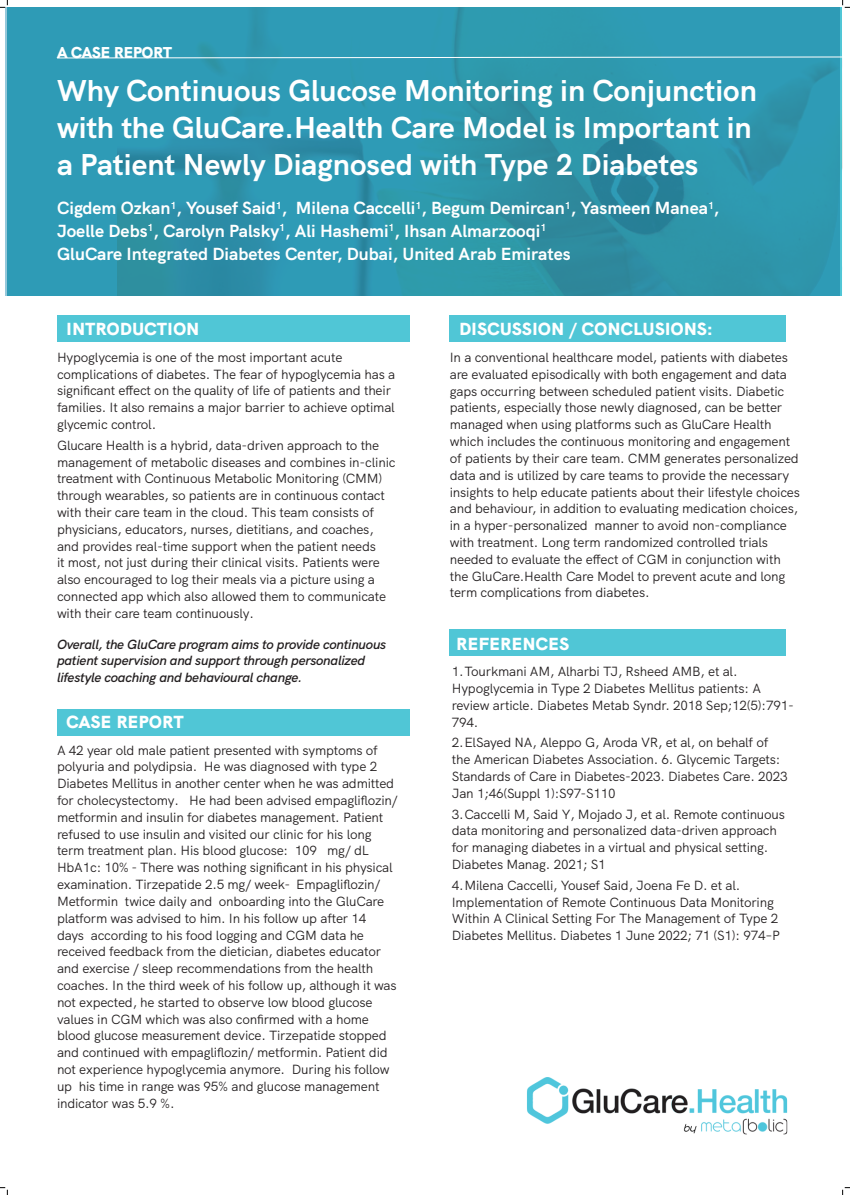
<style>
.page{position:relative;width:850px;height:1195px;background:#fff}
.page>*{position:absolute;margin:0;border:0;box-sizing:border-box;transform-origin:0 0}
.t1{font:700 30.1px/37px "HK Grotesk";color:#fff}
.t2{font:700 17.5px/22.8px "HK Grotesk";color:#fff}
.Headlines{font:900 17.5px "HK Grotesk";letter-spacing:.03em;color:#fff}
.t3{font:900 15.75px "HK Grotesk";color:#fff}
.Paragraph_Style_1{font:13.3px/16.8px "HK Grotesk";letter-spacing:-.015em;color:#231f20}
.italicized_bold{font:italic 600 13.3px/16.8px "HK Grotesk";letter-spacing:-.015em;color:#231f20}
</style>
<div class="page">
<div style="left:57px;top:316px;width:352px;height:26px;background:#50c6d6"></div>
<div style="left:449px;top:316px;width:336px;height:26px;background:#50c6d6"></div>
<div style="left:449px;top:629px;width:336px;height:26px;background:#50c6d6"></div>
<div style="left:57px;top:709px;width:352px;height:26px;background:#50c6d6"></div>
<svg style="left:5px;top:7px;width:834px;height:289px;fill:#2e9bb1"></svg>
<svg style="left:56px;top:56px;width:786px;height:3px"></svg>
<img style="left:527px;top:1077px;width:261px;height:57px">
<svg style="left:0;top:0;width:8px;height:8px"></svg>
<svg style="left:0;top:1187px;width:8px;height:7px"></svg>
<svg style="left:842px;top:0;width:7px;height:8px"></svg>
<svg style="left:842px;top:1187px;width:7px;height:7px"></svg>
<p class="t3" style="left:57px;top:41px;width:116px">A CASE REPORT</p>
<p class="t1" style="left:57px;top:70px;width:701px">Why Continuous Glucose Monitoring in Conjunction with the GluCare.Health Care Model is Important in a Patient Newly Diagnosed with Type 2 Diabetes</p>
<p class="t2" style="left:57px;top:195px;width:663px">Cigdem Ozkan<sup>1</sup>, Yousef Said<sup>1</sup>, Milena Caccelli<sup>1</sup>, Begum Demircan<sup>1</sup>, Yasmeen Manea<sup>1</sup>,<br>Joelle Debs<sup>1</sup>, Carolyn Palsky<sup>1</sup>, Ali Hashemi<sup>1</sup>, Ihsan Almarzooqi<sup>1</sup></p>
<p class="t2" style="left:57px;top:241px;width:515px">GluCare Integrated Diabetes Center, Dubai, United Arab Emirates</p>
<p class="Headlines" style="left:67px;top:315px;width:134px">INTRODUCTION</p>
<p class="Paragraph_Style_1" style="left:57px;top:347px;width:339px">Hypoglycemia is one of the most important acute complications of diabetes. The fear of hypoglycemia has a significant effect on the quality of life of patients and their families. It also remains a major barrier to achieve optimal glycemic control.</p>
<p class="Paragraph_Style_1" style="left:57px;top:435px;width:340px">Glucare Health is a hybrid, data-driven approach to the management of metabolic diseases and combines in-clinic treatment with Continuous Metabolic Monitoring (CMM) through wearables, so patients are in continuous contact with their care team in the cloud. This team consists of physicians, educators, nurses, dietitians, and coaches, and provides real-time support when the patient needs<br>it most, not just during their clinical visits. Patients were also encouraged to log their meals via a picture using a connected app which also allowed them to communicate with their care team continuously.</p>
<p class="italicized_bold" style="left:57px;top:634px;width:330px">Overall, the GluCare program aims to provide continuous patient supervision and support through personalized lifestyle coaching and behavioural change.</p>
<p class="Headlines" style="left:67px;top:708px;width:118px">CASE REPORT</p>
<p class="Paragraph_Style_1" style="left:57px;top:740px;width:342px">A 42 year old male patient presented with symptoms of polyuria and polydipsia. He was diagnosed with type 2<br>Diabetes Mellitus in another center when he was admitted for cholecystectomy. He had been advised empagliflozin/ metformin and insulin for diabetes management. Patient refused to use insulin and visited our clinic for his long term treatment plan. His blood glucose: 109 mg/ dL HbA1c: 10% - There was nothing significant in his physical examination. Tirzepatide 2.5 mg/ week- Empagliflozin/ Metformin twice daily and onboarding into the GluCare platform was advised to him. In his follow up after 14<br>days according to his food logging and CGM data he received feedback from the dietician, diabetes educator and exercise / sleep recommendations from the health coaches. In the third week of his follow up, although it was not expected, he started to observe low blood glucose values in CGM which was also confirmed with a home blood glucose measurement device. Tirzepatide stopped and continued with empagliflozin/ metformin. Patient did not experience hypoglycemia anymore. During his follow up his time in range was 95% and glucose management indicator was 5.9 %.</p>
<p class="Headlines" style="left:459px;top:315px;width:255px">DISCUSSION / CONCLUSIONS:</p>
<p class="Paragraph_Style_1" style="left:449px;top:348px;width:351px">In a conventional healthcare model, patients with diabetes are evaluated episodically with both engagement and data gaps occurring between scheduled patient visits. Diabetic patients, especially those newly diagnosed, can be better managed when using platforms such as GluCare Health which includes the continuous monitoring and engagement of patients by their care team. CMM generates personalized data and is utilized by care teams to provide the necessary insights to help educate patients about their lifestyle choices and behaviour, in addition to evaluating medication choices, in a hyper-personalized manner to avoid non-compliance with treatment. Long term randomized controlled trials needed to evaluate the effect of CGM in conjunction with the GluCare.Health Care Model to prevent acute and long term complications from diabetes.</p>
<p class="Headlines" style="left:456px;top:629px;width:114px">REFERENCES</p>
<p class="Paragraph_Style_1" style="left:451px;top:662px;width:343px">1.Tourkmani AM, Alharbi TJ, Rsheed AMB, et al.<br>Hypoglycemia in Type 2 Diabetes Mellitus patients: A review article. Diabetes Metab Syndr. 2018 Sep;12(5):791- 794.</p>
<p class="Paragraph_Style_1" style="left:451px;top:733px;width:337px">2.ElSayed NA, Aleppo G, Aroda VR, et al, on behalf of the American Diabetes Association. 6. Glycemic Targets:<br>Standards of Care in Diabetes-2023. Diabetes Care. 2023<br>Jan 1;46(Suppl 1):S97-S110</p>
<p class="Paragraph_Style_1" style="left:451px;top:804px;width:334px">3.Caccelli M, Said Y, Mojado J, et al. Remote continuous data monitoring and personalized data-driven approach for managing diabetes in a virtual and physical setting.<br>Diabetes Manag. 2021; S1</p>
<p class="Paragraph_Style_1" style="left:451px;top:875px;width:329px">4.Milena Caccelli, Yousef Said, Joena Fe D. et al.<br>Implementation of Remote Continuous Data Monitoring Within A Clinical Setting For The Management of Type 2<br>Diabetes Mellitus. Diabetes 1 June 2022; 71 (S1): 974–P</p>
</div>
